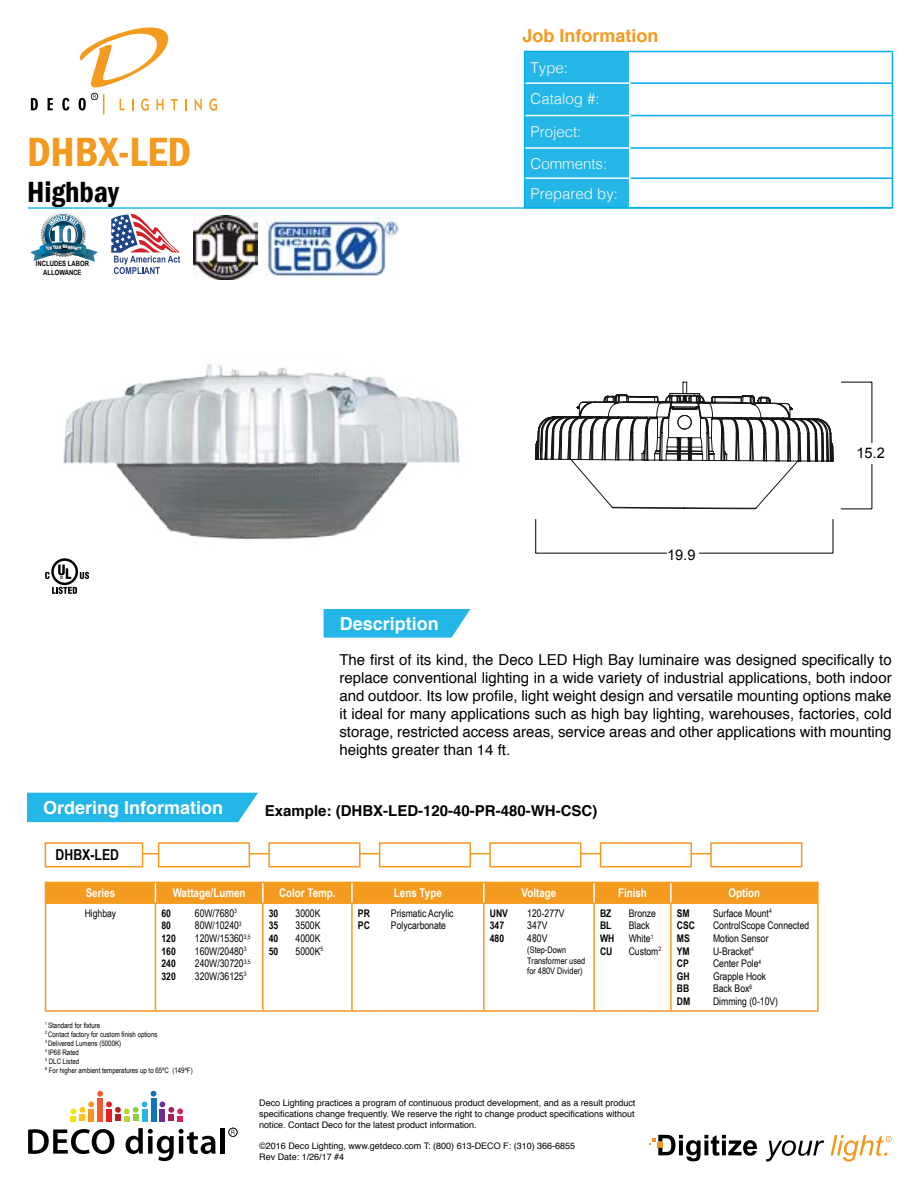
<style>
.page{position:relative;width:918px;height:1188px;background:#fff}
.page>*{position:absolute;margin:0;border:0;box-sizing:border-box;transform-origin:0 0}
.t1{font:600 condensed 42px "Franklin Gothic";color:#f39a1f}
.t2{font:600 condensed 30px "Franklin Gothic";color:#000}
.t3{font:700 18px "Helvetica";color:#fff}
.t4{font:700 18px "Helvetica";color:#f39a1f}
.t5{font:15px/18px "Helvetica";color:#000;text-align:justify}
.t6{font:300 15px/32.1px "Helvetica";color:#fafafa}
.t7{font:700 15px "Helvetica";color:#000}
.t8{font:700 15px "Arial Narrow";color:#000}
.t9{font:14.55px "Arial";color:#000101}
.t10{font:700 12px "Arial Narrow";color:#fff}
.t11{font:10.5px/12.6px "Arial Narrow";color:#000}
.t12{font:700 10.5px/12.6px "Arial Narrow";color:#000}
.t13{font:9px/10.8px "Helvetica";color:#000;text-align:justify}
.t14{font:9px/10.8px "Arial Narrow";color:#000}
.t15{font:7.5px/9px "Arial Narrow";color:#000}
.t16{font:700 7.2px/8.7px "Arial Narrow";color:#000;text-align:center}
.s1{color:#030303}
</style>
<div class="page">
<hr style="left:28px;top:207px;width:864px;height:2px;background:#23b6e6">
<hr style="left:630px;top:51px;width:263px;height:1px;background:#00aeef">
<hr style="left:892px;top:52px;width:1px;height:30px;background:#00aeef">
<hr style="left:630px;top:82px;width:263px;height:2px;background:#00aeef">
<hr style="left:892px;top:84px;width:1px;height:31px;background:#00aeef">
<hr style="left:630px;top:115px;width:263px;height:1px;background:#00aeef">
<hr style="left:892px;top:116px;width:1px;height:31px;background:#00aeef">
<hr style="left:630px;top:147px;width:263px;height:2px;background:#00aeef">
<hr style="left:630px;top:177px;width:263px;height:2px;background:#00aeef">
<svg style="left:892px;top:149px;width:1px;height:58px"></svg>
<hr style="left:630px;top:207px;width:263px;height:1px;background:#00aeef">
<hr style="left:524px;top:51px;width:106px;height:1px;background:#00aeef">
<svg style="left:524px;top:52px;width:106px;height:156px;background:#2ab8e7"></svg>
<svg style="left:31px;top:98px;width:7px;height:12px"></svg>
<svg style="left:48px;top:98px;width:5px;height:12px"></svg>
<svg style="left:62px;top:98px;width:7px;height:13px"></svg>
<svg style="left:185px;top:99px;width:2px;height:11px"></svg>
<svg style="left:195px;top:99px;width:7px;height:12px"></svg>
<svg style="left:209px;top:99px;width:8px;height:12px"></svg>
<svg style="left:79px;top:27px;width:99px;height:87px"></svg>
<svg style="left:71px;top:1091px;width:112px;height:30px"></svg>
<svg style="left:28px;top:1129px;width:86px;height:25px"></svg>
<svg style="left:126px;top:1128px;width:90px;height:33px"></svg>
<hr style="left:221px;top:1128px;width:4px;height:26px;background:#000">
<svg style="left:228px;top:1128px;width:10px;height:9px"></svg>
<svg style="left:766px;top:1140px;width:58px;height:22px"></svg>
<svg style="left:831px;top:1135px;width:61px;height:27px"></svg>
<svg style="left:649px;top:1135px;width:108px;height:26px"></svg>
<svg style="left:324px;top:609px;width:146px;height:29px;background:#46c1ea"></svg>
<svg style="left:45px;top:571px;width:5px;height:9px"></svg>
<div style="left:27px;top:793px;width:231px;height:29px;background:#23b6e6"></div>
<hr style="left:118px;top:853px;width:613px;height:1px;background:#f39a1f">
<div style="left:45px;top:842px;width:98px;height:25px;background:#fff;border:2px solid #f39a1f"></div>
<div style="left:158px;top:842px;width:92px;height:25px;background:#fff;border:2px solid #f39a1f"></div>
<div style="left:489px;top:842px;width:93px;height:25px;background:#fff;border:2px solid #f39a1f"></div>
<div style="left:268px;top:842px;width:93px;height:25px;background:#fff;border:2px solid #f39a1f"></div>
<div style="left:600px;top:842px;width:92px;height:25px;background:#fff;border:2px solid #f39a1f"></div>
<div style="left:379px;top:842px;width:92px;height:25px;background:#fff;border:2px solid #f39a1f"></div>
<div style="left:710px;top:842px;width:92px;height:25px;background:#fff;border:2px solid #f39a1f"></div>
<svg style="left:111px;top:214px;width:51px;height:19px"></svg>
<img style="left:51px;top:233px;width:415px;height:394px">
<hr style="left:535px;top:519px;width:1px;height:34px;background:#000">
<hr style="left:535px;top:553px;width:298px;height:1px;background:#000">
<hr style="left:833px;top:519px;width:1px;height:34px;background:#000">
<div style="left:667px;top:546px;width:31px;height:16px;background:#fff"></div>
<hr style="left:841px;top:382px;width:31px;height:1px;background:#000101">
<hr style="left:872px;top:382px;width:1px;height:127px;background:#000101">
<hr style="left:841px;top:509px;width:31px;height:1px;background:#000101">
<div style="left:862px;top:443px;width:20px;height:21px;background:#fff"></div>
<svg style="left:535px;top:382px;width:298px;height:127px"></svg>
<hr style="left:45px;top:902px;width:110px;height:2px;background:#f39a1f">
<hr style="left:45px;top:904px;width:1px;height:106px;background:#f39a1f">
<hr style="left:155px;top:902px;width:34px;height:2px;background:#f39a1f">
<hr style="left:155px;top:904px;width:1px;height:106px;background:#f39a1f">
<hr style="left:189px;top:902px;width:74px;height:2px;background:#f39a1f">
<hr style="left:263px;top:902px;width:27px;height:2px;background:#f39a1f">
<hr style="left:262px;top:904px;width:2px;height:106px;background:#f39a1f">
<hr style="left:290px;top:902px;width:62px;height:2px;background:#f39a1f">
<hr style="left:352px;top:902px;width:33px;height:2px;background:#f39a1f">
<hr style="left:351px;top:904px;width:2px;height:106px;background:#f39a1f">
<hr style="left:385px;top:902px;width:99px;height:2px;background:#f39a1f">
<hr style="left:484px;top:902px;width:37px;height:2px;background:#f39a1f">
<hr style="left:483px;top:904px;width:2px;height:106px;background:#f39a1f">
<hr style="left:521px;top:902px;width:73px;height:2px;background:#f39a1f">
<hr style="left:594px;top:902px;width:29px;height:2px;background:#f39a1f">
<hr style="left:593px;top:904px;width:2px;height:106px;background:#f39a1f">
<hr style="left:623px;top:902px;width:48px;height:2px;background:#f39a1f">
<hr style="left:671px;top:902px;width:36px;height:2px;background:#f39a1f">
<hr style="left:670px;top:904px;width:2px;height:106px;background:#f39a1f">
<hr style="left:707px;top:902px;width:112px;height:2px;background:#f39a1f">
<hr style="left:817px;top:904px;width:2px;height:106px;background:#f39a1f">
<hr style="left:45px;top:1010px;width:110px;height:2px;background:#f39a1f">
<hr style="left:155px;top:1010px;width:34px;height:2px;background:#f39a1f">
<hr style="left:189px;top:1010px;width:74px;height:2px;background:#f39a1f">
<hr style="left:263px;top:1010px;width:27px;height:2px;background:#f39a1f">
<hr style="left:290px;top:1010px;width:62px;height:2px;background:#f39a1f">
<hr style="left:352px;top:1010px;width:33px;height:2px;background:#f39a1f">
<hr style="left:385px;top:1010px;width:99px;height:2px;background:#f39a1f">
<hr style="left:484px;top:1010px;width:37px;height:2px;background:#f39a1f">
<hr style="left:521px;top:1010px;width:73px;height:2px;background:#f39a1f">
<hr style="left:594px;top:1010px;width:29px;height:2px;background:#f39a1f">
<hr style="left:623px;top:1010px;width:48px;height:2px;background:#f39a1f">
<hr style="left:671px;top:1010px;width:36px;height:2px;background:#f39a1f">
<hr style="left:707px;top:1010px;width:112px;height:2px;background:#f39a1f">
<div style="left:45px;top:882px;width:774px;height:21px;background:#f39a1f"></div>
<img style="left:194px;top:216px;width:64px;height:64px">
<img style="left:265px;top:217px;width:133px;height:58px">
<svg style="left:30px;top:212px;width:68px;height:50px"></svg>
<h1 class="t1" style="left:27px;top:123px;width:166px">DHBX-LED</h1>
<h2 class="t2" style="left:27px;top:171px;width:93px">Highbay</h2>
<p class="t16" style="left:36px;top:259px;width:55px">INCLUDES LABOR<br>ALLOWANCE</p>
<p class="t4" style="left:522px;top:21px;width:138px">Job Information</p>
<p class="t6" style="left:531px;top:50px;width:78px">Type:<br>Catalog #:<br>Project:<br>Comments:</p>
<p class="t6" style="left:531px;top:177px;width:89px">Prepared by:</p>
<p class="t9" style="left:667px;top:545px;width:30px">19.9</p>
<p class="t9" style="left:856px;top:443px;width:30px">15.2</p>
<p class="t3" style="left:340px;top:609px;width:101px">Description</p>
<p class="t5" style="left:339px;top:651px;width:554px">The first of its kind, the Deco LED High Bay luminaire was designed specifically to replace conventional lighting in a wide variety of industrial applications, both indoor and outdoor. Its low profile, light weight design and versatile mounting options make it ideal for many applications such as high bay lighting, warehouses, factories, cold storage, restricted access areas, service areas and other applications with mounting heights greater than 14 ft.</p>
<p class="t3" style="left:43px;top:793px;width:182px">Ordering Information</p>
<p class="t7" style="left:265px;top:798px;width:334px"><span class="s1">Example: (</span>DHBX-LED-120-40-PR-480-WH-CSC<span class="s1">)</span></p>
<p class="t8" style="left:56px;top:843px;width:65px">DHBX-LED</p>
<p class="t10" style="left:86px;top:884px;width:31px">Series</p>
<p class="t10" style="left:173px;top:884px;width:74px">Wattage/Lumen</p>
<p class="t10" style="left:279px;top:884px;width:58px">Color Temp.</p>
<p class="t10" style="left:394px;top:884px;width:49px">Lens Type</p>
<p class="t10" style="left:522px;top:884px;width:36px">Voltage</p>
<p class="t10" style="left:618px;top:884px;width:30px">Finish</p>
<p class="t10" style="left:729px;top:884px;width:33px">Option</p>
<p class="t11" style="left:85px;top:906px;width:33px">Highbay</p>
<p class="t12" style="left:161px;top:906px;width:16px">60<br>80<br>120<br>160<br>240<br>320</p>
<p class="t11" style="left:195px;top:906px;width:57px">60W/7680<sup>3<br></sup>80W/10240<sup>3<br></sup>120W/15360<sup>3,5<br></sup>160W/20480<sup>3<br></sup>240W/30720<sup>3,5<br></sup>320W/36125<sup>3</sup></p>
<p class="t12" style="left:269px;top:906px;width:11px;text-align:justify">30<br>35<br>40<br>50</p>
<p class="t11" style="left:296px;top:906px;width:29px">3000K<br>3500K<br>4000K<br>5000K<sup>5</sup></p>
<p class="t12" style="left:358px;top:906px;width:13px">PR<br>PC</p>
<p class="t11" style="left:391px;top:906px;width:64px">Prismatic Acrylic<br>Polycarbonate</p>
<p class="t12" style="left:490px;top:906px;width:20px">UNV<br>347<br>480</p>
<p class="t11" style="left:527px;top:906px;width:39px">120-277V<br>347V<br>480V</p>
<p class="t12" style="left:600px;top:906px;width:16px">BZ<br>BL<br>WH<br>CU</p>
<p class="t11" style="left:629px;top:906px;width:34px">Bronze<br>Black<br>White<sup>1<br></sup>Custom<sup>2</sup></p>
<p class="t12" style="left:677px;top:906px;width:20px">SM<br>CSC<br>MS<br>YM<br>CP<br>GH<br>BB<br>DM</p>
<p class="t11" style="left:713px;top:906px;width:98px">Surface Mount<sup>4<br></sup>ControlScope Connected<br>Motion Sensor<br>U-Bracket<sup>4<br></sup>Center Pole<sup>4<br></sup>Grapple Hook<br>Back Box<sup>6<br></sup>Dimming (0-10V)</p>
<p class="t14" style="left:527px;top:944px;width:59px">(Step-Down<br>Transformer used for 480V Divider)</p>
<p class="t15" style="left:45px;top:1020px;width:149px"><sup>1</sup> Standard for fixture<br><sup>2</sup> Contact factory for custom finish options<br><sup>3</sup> Delivered Lumens (5000K)<br><sup>4</sup> IP66 Rated<br><sup>5</sup> DLC Listed<br><sup>6</sup> For higher ambient temperatures up to 65ºC (149ºF)</p>
<p class="t13" style="left:259px;top:1098px;width:378px">Deco Lighting practices a program of continuous product development, and as a result product specifications change frequently. We reserve the right to change product specifications without notice. Contact Deco for the latest product information.</p>
<p class="t13" style="left:259px;top:1141px;width:318px">©2016 Deco Lighting, www.getdeco.com T: (800) 613-DECO F: (310) 366-6855<br>Rev Date: 1/26/17 #4</p>
</div>
